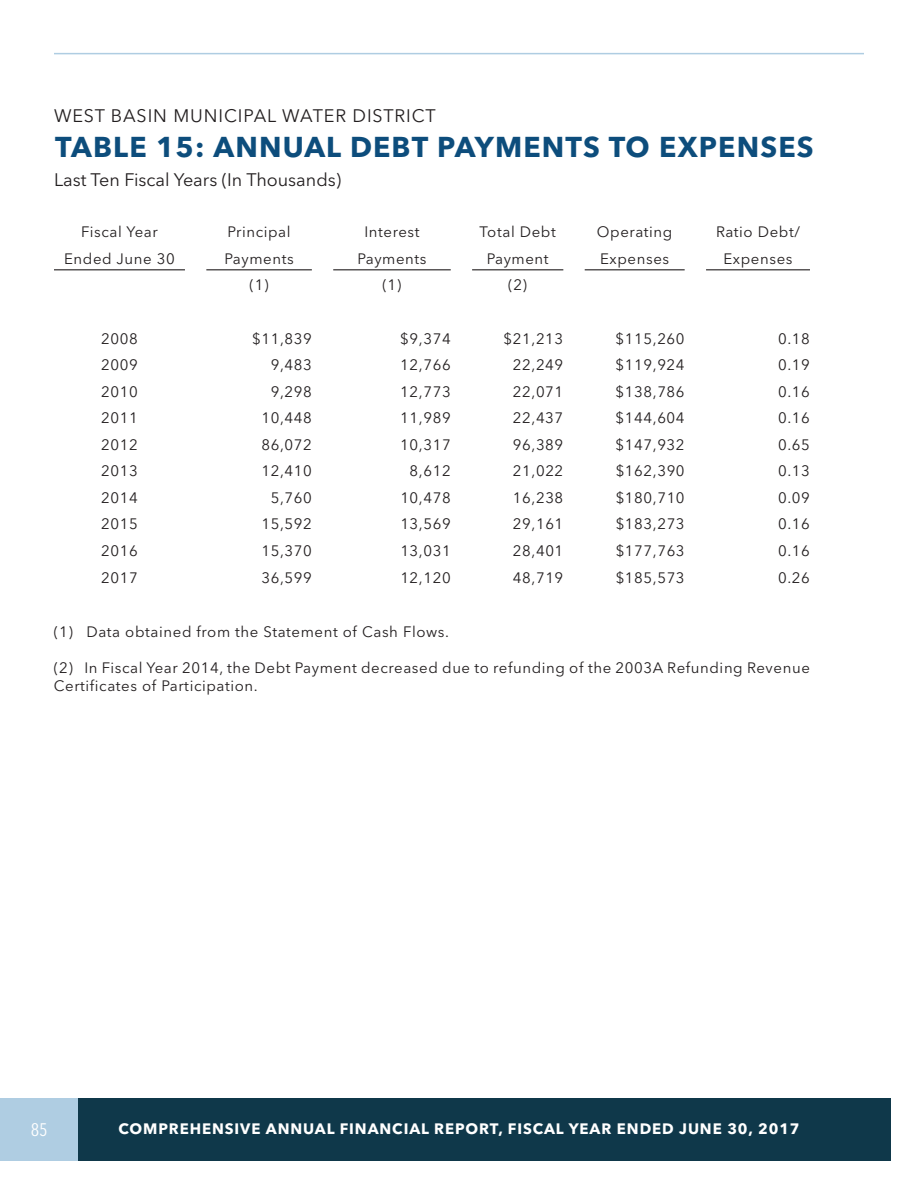
<style>
.page{position:relative;width:918px;height:1188px;background:#fff}
.page>*{position:absolute;margin:0;border:0;box-sizing:border-box;transform-origin:0 0}
.t1{font:700 28.5px "Avenir Next LT Pro";letter-spacing:.04em;color:#0d4d7c}
.t2{font:18px "Avenir Next LT Pro";letter-spacing:.05em;color:#231f20}
.t3{font:18px "Avenir Next LT Pro";color:#231f20}
.t4{font:condensed 18px "Avenir Next LT Pro";color:#fff}
.t5{font:15px/18px "Avenir Next LT Pro";letter-spacing:.04em;color:#231f20}
.t6{font:700 15px "Avenir Next LT Pro";letter-spacing:.06em;color:#fff}
</style>
<div class="page">
<div style="left:0;top:1098px;width:891px;height:63px;background:#0f384a"></div>
<div style="left:0;top:1098px;width:78px;height:63px;background:#afcde2"></div>
<hr style="left:54px;top:53px;width:810px;height:1px;background:#afcde2">
<hr style="left:54px;top:269px;width:131px;height:1px;background:#231f20">
<hr style="left:206px;top:269px;width:106px;height:1px;background:#231f20">
<hr style="left:333px;top:269px;width:118px;height:1px;background:#231f20">
<hr style="left:472px;top:269px;width:91px;height:1px;background:#231f20">
<hr style="left:585px;top:269px;width:100px;height:1px;background:#231f20">
<hr style="left:706px;top:269px;width:104px;height:1px;background:#231f20">
<p class="t2" style="left:54px;top:105px;width:383px">WEST BASIN MUNICIPAL WATER DISTRICT</p>
<h1 class="t1" style="left:55px;top:129px;width:760px">TABLE 15: ANNUAL DEBT PAYMENTS TO EXPENSES</h1>
<p class="t3" style="left:54px;top:169px;width:289px">Last Ten Fiscal Years (In Thousands)</p>
<p class="t5" style="left:81px;top:223px;width:78px">Fiscal Year</p>
<p class="t5" style="left:228px;top:223px;width:65px">Principal</p>
<p class="t5" style="left:364px;top:223px;width:57px">Interest</p>
<p class="t5" style="left:480px;top:223px;width:78px">Total Debt</p>
<p class="t5" style="left:597px;top:223px;width:77px">Operating</p>
<p class="t5" style="left:716px;top:223px;width:85px">Ratio Debt/</p>
<p class="t5" style="left:64px;top:250px;width:112px">Ended June 30</p>
<p class="t5" style="left:224px;top:250px;width:71px">Payments</p>
<p class="t5" style="left:357px;top:250px;width:71px">Payments</p>
<p class="t5" style="left:487px;top:250px;width:64px">Payment</p>
<p class="t5" style="left:600px;top:250px;width:71px">Expenses</p>
<p class="t5" style="left:723px;top:250px;width:71px">Expenses</p>
<p class="t5" style="left:250px;top:276px;width:20px">(1)</p>
<p class="t5" style="left:383px;top:276px;width:20px">(1)</p>
<p class="t5" style="left:508px;top:276px;width:20px">(2)</p>
<p class="t5" style="left:101px;top:329px;width:38px">2008</p>
<p class="t5" style="left:252px;top:329px;width:61px">$11,839</p>
<p class="t5" style="left:400px;top:329px;width:52px">$9,374</p>
<p class="t5" style="left:504px;top:329px;width:61px">$21,213</p>
<p class="t5" style="left:616px;top:329px;width:70px">$115,260</p>
<p class="t5" style="left:778px;top:329px;width:33px">0.18</p>
<p class="t5" style="left:101px;top:356px;width:38px">2009</p>
<p class="t5" style="left:271px;top:356px;width:43px">9,483</p>
<p class="t5" style="left:400px;top:356px;width:52px">12,766</p>
<p class="t5" style="left:513px;top:356px;width:52px">22,249</p>
<p class="t5" style="left:616px;top:356px;width:70px">$119,924</p>
<p class="t5" style="left:778px;top:356px;width:33px">0.19</p>
<p class="t5" style="left:101px;top:382px;width:38px">2010</p>
<p class="t5" style="left:271px;top:382px;width:43px">9,298</p>
<p class="t5" style="left:400px;top:382px;width:52px">12,773</p>
<p class="t5" style="left:513px;top:382px;width:52px">22,071</p>
<p class="t5" style="left:616px;top:382px;width:70px">$138,786</p>
<p class="t5" style="left:778px;top:382px;width:33px">0.16</p>
<p class="t5" style="left:101px;top:409px;width:38px">2011</p>
<p class="t5" style="left:261px;top:409px;width:52px">10,448</p>
<p class="t5" style="left:400px;top:409px;width:52px">11,989</p>
<p class="t5" style="left:513px;top:409px;width:52px">22,437</p>
<p class="t5" style="left:616px;top:409px;width:70px">$144,604</p>
<p class="t5" style="left:778px;top:409px;width:33px">0.16</p>
<p class="t5" style="left:101px;top:435px;width:38px">2012</p>
<p class="t5" style="left:261px;top:435px;width:52px">86,072</p>
<p class="t5" style="left:400px;top:435px;width:52px">10,317</p>
<p class="t5" style="left:513px;top:435px;width:52px">96,389</p>
<p class="t5" style="left:616px;top:435px;width:70px">$147,932</p>
<p class="t5" style="left:778px;top:435px;width:33px">0.65</p>
<p class="t5" style="left:101px;top:462px;width:38px">2013</p>
<p class="t5" style="left:261px;top:462px;width:52px">12,410</p>
<p class="t5" style="left:410px;top:462px;width:43px">8,612</p>
<p class="t5" style="left:513px;top:462px;width:52px">21,022</p>
<p class="t5" style="left:616px;top:462px;width:70px">$162,390</p>
<p class="t5" style="left:778px;top:462px;width:33px">0.13</p>
<p class="t5" style="left:101px;top:489px;width:38px">2014</p>
<p class="t5" style="left:271px;top:489px;width:43px">5,760</p>
<p class="t5" style="left:400px;top:489px;width:52px">10,478</p>
<p class="t5" style="left:513px;top:489px;width:52px">16,238</p>
<p class="t5" style="left:616px;top:489px;width:70px">$180,710</p>
<p class="t5" style="left:778px;top:489px;width:33px">0.09</p>
<p class="t5" style="left:101px;top:515px;width:38px">2015</p>
<p class="t5" style="left:261px;top:515px;width:52px">15,592</p>
<p class="t5" style="left:400px;top:515px;width:52px">13,569</p>
<p class="t5" style="left:513px;top:515px;width:52px">29,161</p>
<p class="t5" style="left:616px;top:515px;width:70px">$183,273</p>
<p class="t5" style="left:778px;top:515px;width:33px">0.16</p>
<p class="t5" style="left:101px;top:542px;width:38px">2016</p>
<p class="t5" style="left:261px;top:542px;width:52px">15,370</p>
<p class="t5" style="left:400px;top:542px;width:52px">13,031</p>
<p class="t5" style="left:513px;top:542px;width:52px">28,401</p>
<p class="t5" style="left:616px;top:542px;width:70px">$177,763</p>
<p class="t5" style="left:778px;top:542px;width:33px">0.16</p>
<p class="t5" style="left:101px;top:568px;width:38px">2017</p>
<p class="t5" style="left:261px;top:568px;width:52px">36,599</p>
<p class="t5" style="left:400px;top:568px;width:52px">12,120</p>
<p class="t5" style="left:513px;top:568px;width:52px">48,719</p>
<p class="t5" style="left:616px;top:568px;width:70px">$185,573</p>
<p class="t5" style="left:778px;top:568px;width:33px">0.26</p>
<p class="t5" style="left:54px;top:622px;width:397px">(1) Data obtained from the Statement of Cash Flows.</p>
<p class="t5" style="left:54px;top:658px;width:757px">(2) In Fiscal Year 2014, the Debt Payment decreased due to refunding of the 2003A Refunding Revenue<br>Certificates of Participation.</p>
<p class="t4" style="left:31px;top:1118px;width:18px">85</p>
<p class="t6" style="left:118px;top:1120px;width:683px">COMPREHENSIVE ANNUAL FINANCIAL REPORT, FISCAL YEAR ENDED JUNE 30, 2017</p>
</div>
